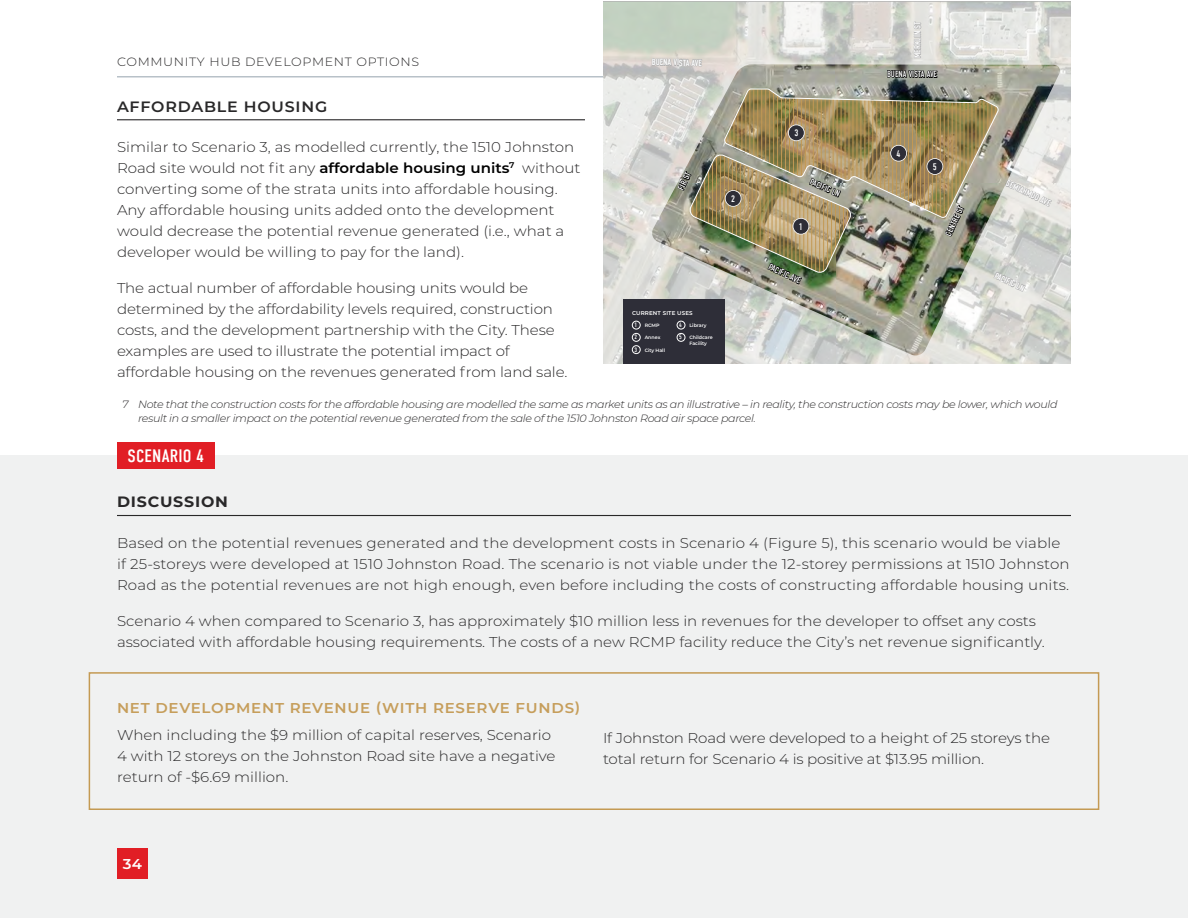
<style>
.page{position:relative;width:1188px;height:918px;background:#fff}
.page>*{position:absolute;margin:0;border:0;box-sizing:border-box;transform-origin:0 0}
.t1{font:18px "DIN Condensed";letter-spacing:.01em;color:#fff;scale:1.06 1}
.t2{font:600 15px "Montserrat";letter-spacing:.05em;color:#292829;scale:1.06 1}
.t3{font:700 15px "Montserrat";letter-spacing:.05em;color:#292829;scale:1.06 1}
.t4{font:300 14.25px/21px "Montserrat";color:#292829;scale:1.06 1}
.t5{font:600 14.25px "Montserrat";letter-spacing:.05em;color:#c69e5b;scale:1.06 1}
.t6{font:600 14.25px "Montserrat";color:#fff;scale:1.06 1}
.t7{font:300 12px "Montserrat";letter-spacing:.05em;color:#292829;scale:1.06 1}
.t8{font:italic 300 10.5px/13.5px "Montserrat";letter-spacing:-.03em;color:#292829;scale:1.06 1}
.t9{font:9.45px "DIN Condensed";color:#fff}
.t10{font:9px "DIN Condensed";letter-spacing:-.005em;color:#fff}
.t11{font:6.3px "DIN Condensed";color:#fff}
.t12{font:600 5.55px "Montserrat";letter-spacing:.025em;color:#fff}
.t13{font:600 4.8px/5.6px "Montserrat";color:#fff}
.s1{font-weight:600;color:#000}
</style>
<div class="page">
<hr style="left:117px;top:76px;width:954px;height:1px;background:#95a3ad">
<hr style="left:117px;top:119px;width:468px;height:1px;background:#292829">
<div style="left:0;top:455px;width:1188px;height:463px;background:#f0f1f1"></div>
<hr style="left:117px;top:515px;width:954px;height:1px;background:#292829">
<svg style="left:603px;top:1px;width:468px;height:363px;background:#d0d2cb"></svg>
<div style="left:623px;top:299px;width:102px;height:65px;background:#2e2e38"></div>
<div style="left:632px;top:321px;width:9px;height:8px;border:1px solid #fff;border-radius:50%"></div>
<div style="left:677px;top:321px;width:8px;height:8px;border:1px solid #fff;border-radius:50%"></div>
<div style="left:632px;top:333px;width:9px;height:9px;border:1px solid #fff;border-radius:50%"></div>
<div style="left:677px;top:333px;width:8px;height:9px;border:1px solid #fff;border-radius:50%"></div>
<div style="left:632px;top:345px;width:9px;height:9px;border:1px solid #fff;border-radius:50%"></div>
<img style="left:651px;top:20px;width:402px;height:275px">
<div style="left:117px;top:442px;width:97px;height:27px;background:#e11e25"></div>
<div style="left:89px;top:672px;width:1010px;height:138px;border:2px solid #c49a53"></div>
<div style="left:117px;top:848px;width:31px;height:31px;background:#e11e25"></div>
<p class="t7" style="left:117px;top:54px;width:286px">COMMUNITY HUB DEVELOPMENT OPTIONS</p>
<p class="t2" style="left:117px;top:96px;width:200px">AFFORDABLE HOUSING</p>
<p class="t4" style="left:117px;top:136px;width:439px">Similar to Scenario 3, as modelled currently, the 1510 Johnston Road site would not fit any <span class="s1">affordable housing units</span><sup>7</sup> without converting some of the strata units into affordable housing.<br>Any affordable housing units added onto the development would decrease the potential revenue generated (i.e., what a developer would be willing to pay for the land).</p>
<p class="t4" style="left:117px;top:277px;width:427px">The actual number of affordable housing units would be determined by the affordability levels required, construction costs, and the development partnership with the City. These examples are used to illustrate the potential impact of affordable housing on the revenues generated from land sale.</p>
<p class="t10" style="left:652px;top:57px;width:52px;rotate:1deg">BUENA VISTA AVE</p>
<p class="t10" style="left:676px;top:187px;width:20px;rotate:-64deg">FIR ST</p>
<p class="t9" style="left:731px;top:194px;width:5px">2</p>
<p class="t12" style="left:632px;top:309px;width:62px">CURRENT SITE USES</p>
<p class="t10" style="left:688px;top:320px;width:30px;rotate:25deg">ROYAL LN</p>
<p class="t11" style="left:634px;top:321px;width:4px">1</p>
<p class="t11" style="left:679px;top:321px;width:4px">4</p>
<p class="t11" style="left:634px;top:334px;width:4px">2</p>
<p class="t11" style="left:679px;top:334px;width:4px">5</p>
<p class="t11" style="left:634px;top:346px;width:4px">3</p>
<p class="t13" style="left:645px;top:323px;width:16px">RCMP</p>
<p class="t13" style="left:689px;top:323px;width:19px">Library</p>
<p class="t13" style="left:645px;top:334px;width:17px">Annex</p>
<p class="t13" style="left:689px;top:334px;width:25px">Childcare<br>Facility</p>
<p class="t13" style="left:645px;top:347px;width:22px">City Hall</p>
<p class="t9" style="left:794px;top:128px;width:5px">3</p>
<p class="t10" style="left:812px;top:177px;width:34px;rotate:24deg">PACIFIC LN</p>
<p class="t9" style="left:799px;top:221px;width:5px">1</p>
<p class="t10" style="left:771px;top:262px;width:36px;rotate:26deg">PACIFIC AVE</p>
<p class="t10" style="left:912px;top:58px;width:38px;rotate:-90deg">MERKLIN ST</p>
<p class="t10" style="left:887px;top:69px;width:52px;rotate:1deg">BUENA VISTA AVE</p>
<p class="t9" style="left:897px;top:148px;width:5px">4</p>
<p class="t9" style="left:933px;top:162px;width:5px">5</p>
<p class="t10" style="left:943px;top:233px;width:34px;rotate:-65deg">CENTRE ST</p>
<p class="t10" style="left:1009px;top:178px;width:50px;rotate:26deg">SEMIAHMOO AVE</p>
<p class="t10" style="left:997px;top:270px;width:34px;rotate:26deg">PACIFIC LN</p>
<p class="t8" style="left:138px;top:398px;width:869px;text-indent:-16px">7 Note that the construction costs for the affordable housing are modelled the same as market units as an illustrative – in reality, the construction costs may be lower, which would result in a smaller impact on the potential revenue generated from the sale of the 1510 Johnston Road air space parcel.</p>
<p class="t1" style="left:128px;top:446px;width:74px">SCENARIO 4</p>
<p class="t3" style="left:117px;top:491px;width:106px">DISCUSSION</p>
<p class="t4" style="left:117px;top:532px;width:900px">Based on the potential revenues generated and the development costs in Scenario 4 (Figure 5), this scenario would be viable if 25-storeys were developed at 1510 Johnston Road. The scenario is not viable under the 12-storey permissions at 1510 Johnston<br>Road as the potential revenues are not high enough, even before including the costs of constructing affordable housing units.</p>
<p class="t4" style="left:117px;top:610px;width:877px">Scenario 4 when compared to Scenario 3, has approximately $10 million less in revenues for the developer to offset any costs associated with affordable housing requirements. The costs of a new RCMP facility reduce the City’s net revenue significantly.</p>
<p class="t5" style="left:117px;top:698px;width:439px">NET DEVELOPMENT REVENUE (WITH RESERVE FUNDS)</p>
<p class="t4" style="left:117px;top:724px;width:415px">When including the $9 million of capital reserves, Scenario<br>4 with 12 storeys on the Johnston Road site have a negative return of -$6.69 million.</p>
<p class="t4" style="left:603px;top:727px;width:423px">If Johnston Road were developed to a height of 25 storeys the total return for Scenario 4 is positive at $13.95 million.</p>
<p class="t6" style="left:123px;top:854px;width:20px">34</p>
</div>
